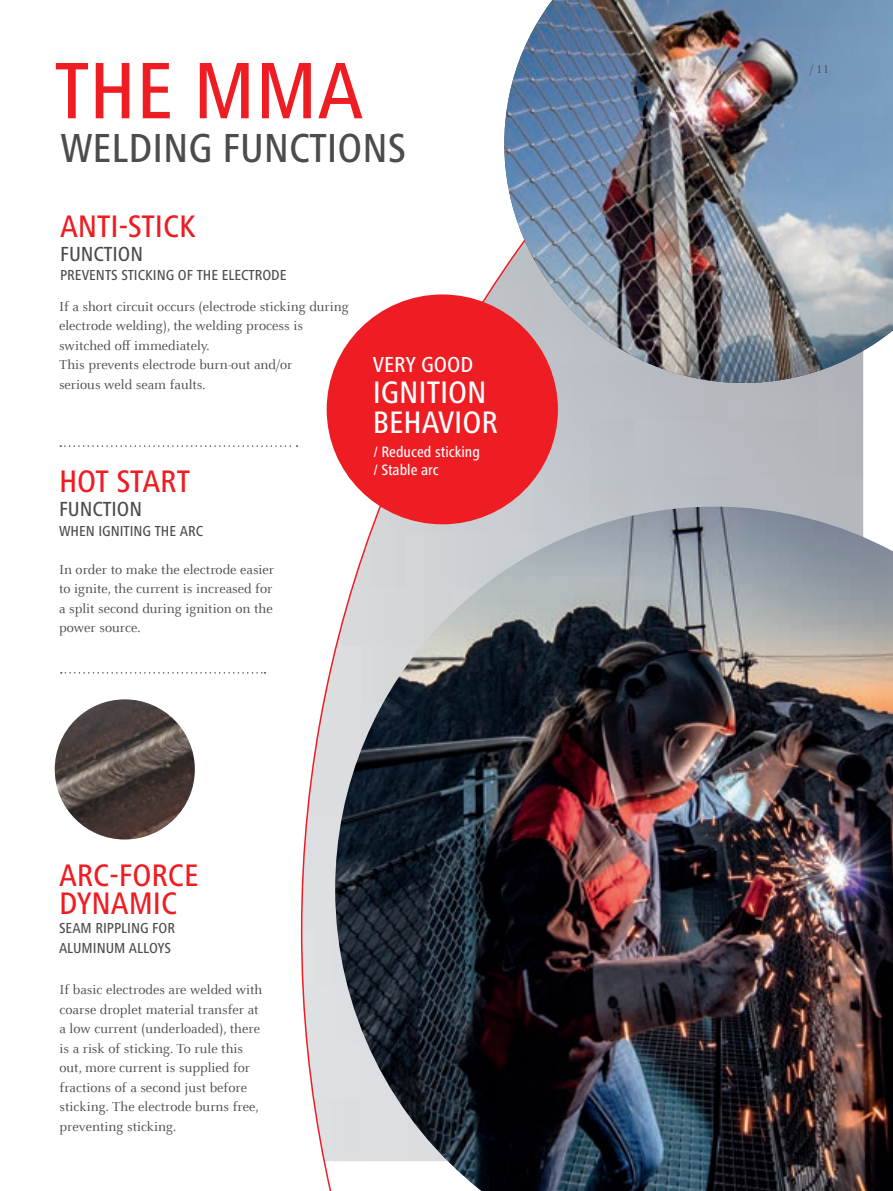
<style>
.page{position:relative;width:893px;height:1191px;background:#fff}
.page>*{position:absolute;margin:0;border:0;box-sizing:border-box;transform-origin:0 0}
.t1{font:500 condensed 82.95px "Frutiger Next LTW1 G";color:#ee1d23}
.t2{font:500 condensed 42px "Frutiger Next LTW1 G";color:#4b4c4d}
.t3{font:500 condensed 32.25px/27.6px "Frutiger Next LTW1 G";color:#ee1d23}
.t4{font:500 condensed 32.1px/30.2px "Frutiger Next LTW1 G";color:#fff}
.t5{font:500 condensed 22.5px "Frutiger Next LTW1 G";color:#fff}
.t6{font:500 condensed 21.15px "Frutiger Next LTW1 G";color:#4b4c4d}
.t7{font:500 condensed 15.6px/18.6px "Frutiger Next LTW1 G";color:#fff}
.t8{font:500 condensed 15px/19.5px "Frutiger Next LTW1 G";color:#4b4c4d}
.t9{font:14.25px/19.5px "Celeste Offc Pro";color:#4b4c4d}
.t10{font:12px "Celeste Offc Pro";color:#4b4c4d}
</style>
<div class="page">
<svg style="left:301px;top:268px;width:563px;height:923px"></svg>
<img style="left:335px;top:506px;width:558px;height:685px">
<svg style="left:60px;top:445px;width:238px;height:2px"></svg>
<svg style="left:61px;top:672px;width:204px;height:1px"></svg>
<img style="left:504px;top:0;width:389px;height:383px">
<img style="left:55px;top:699px;width:140px;height:140px;border-radius:70px">
<div style="left:327px;top:294px;width:231px;height:230px;background:#ee1d23;border-radius:50%"></div>
<h1 class="t1" style="left:55px;top:43px;width:310px">THE MMA</h1>
<h2 class="t2" style="left:60px;top:124px;width:202px">WELDING FUNCT</h2>
<h2 class="t2" style="left:327px;top:124px;width:34px">IONS</h2>
<h3 class="t3" style="left:60px;top:212px;width:137px">ANTI-STICK</h3>
<h3 class="t6" style="left:60px;top:241px;width:21px">FUNCT</h3>
<h3 class="t6" style="left:113px;top:241px;width:18px">ION</h3>
<p class="t8" style="left:60px;top:265px;width:37px">PREVENTS</p>
<p class="t8" style="left:121px;top:265px;width:108px">STICKING OF THE ELECT</p>
<p class="t8" style="left:255px;top:265px;width:32px">RODE</p>
<p class="t9" style="left:59px;top:296px;width:291px">If a short circuit occurs (electrode sticking during electrode welding), the welding process is switched off immediately.<br>This prevents electrode burn-out and/or<br>serious weld seam faults.</p>
<h3 class="t3" style="left:59px;top:468px;width:17px">HOT</h3>
<h3 class="t3" style="left:117px;top:468px;width:74px">START</h3>
<h3 class="t6" style="left:59px;top:497px;width:21px">FUNCT</h3>
<h3 class="t6" style="left:112px;top:497px;width:18px">ION</h3>
<p class="t8" style="left:59px;top:521px;width:20px">WHEN</p>
<p class="t8" style="left:98px;top:521px;width:105px">IGN ITING THE ARC</p>
<p class="t9" style="left:59px;top:559px;width:217px">In order to make the electrode easier to ignite, the current is increased for a split second during ignition on the power source.</p>
<h3 class="t5" style="left:373px;top:352px;width:102px">VERY GOOD</h3>
<h3 class="t4" style="left:373px;top:377px;width:127px">IGN ITION<br>BEHAVIOR</h3>
<p class="t7" style="left:374px;top:442px;width:108px">/ Reduced sticking / Stable arc</p>
<h3 class="t3" style="left:59px;top:861px;width:124px">ARC-FORCE<br>DYNAMIC</h3>
<p class="t8" style="left:59px;top:918px;width:118px">SEAM RIPPLING FOR<br>ALUMINUM ALLOYS</p>
<p class="t9" style="left:60px;top:979px;width:204px">If basic electrodes are welded with coarse droplet material transfer at a low current (underloaded), there is a risk of sticking. To rule this out, more current is supplied for fractions of a second just before sticking. The electrode burns free, preventing sticking.</p>
<p class="t10" style="left:810px;top:61px;width:21px">/ 11</p>
</div>
